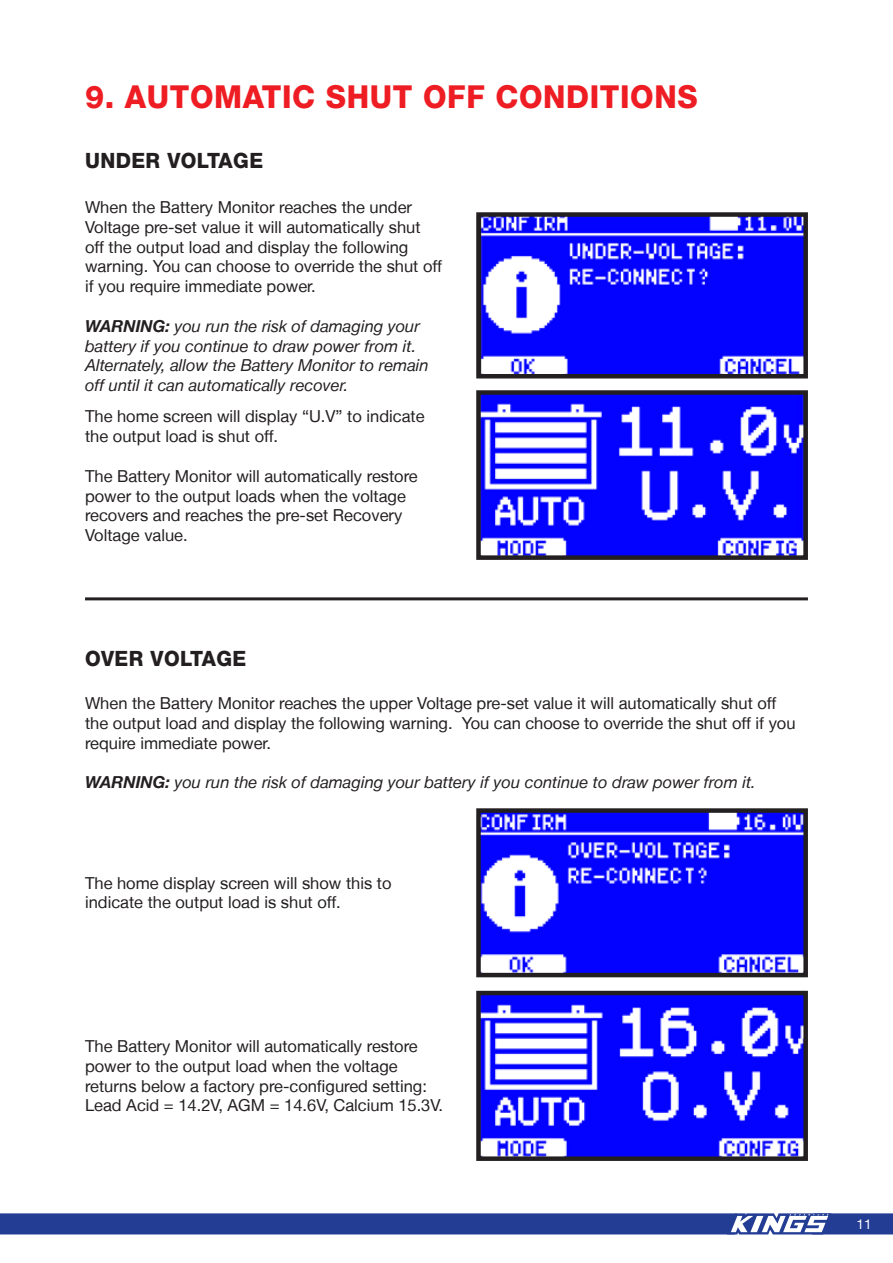
<style>
.page{position:relative;width:893px;height:1263px;background:#fff}
.page>*{position:absolute;margin:0;border:0;box-sizing:border-box;transform-origin:0 0}
.Titles{font:800 31.5px "Helvetica Neue LT";letter-spacing:.02em;color:#ee1d23;scale:.96 1}
.Table_Titles{font:800 21px "Helvetica Neue LT";letter-spacing:.02em;color:#231f20;scale:.96 1}
.Regular_Text{font:16.5px/19.8px "Helvetica Neue LT";color:#231f20}
.Regular_Text-2{font:italic 16.5px/19.8px "Helvetica Neue LT";color:#231f20}
.t1{font:13.5px "Helvetica Neue LT";color:#fff}
.s1{font-weight:700}
</style>
<div class="page">
<svg style="left:0;top:1213px;width:893px;height:21px;background:#324a9c"></svg>
<svg style="left:476px;top:212px;width:332px;height:167px;background:#3635ec"></svg>
<svg style="left:476px;top:390px;width:332px;height:170px"></svg>
<svg style="left:476px;top:808px;width:332px;height:170px;background:#3634ed"></svg>
<svg style="left:476px;top:990px;width:332px;height:171px"></svg>
<hr style="left:85px;top:597px;width:723px;height:3px;background:#231f20">
<p class="Titles" style="left:85px;top:78px;width:640px">9. AUTOMATIC SHUT OFF CONDITIONS</p>
<p class="Table_Titles" style="left:85px;top:148px;width:187px">UNDER VOLTAGE</p>
<p class="Regular_Text" style="left:85px;top:197px;width:358px">When the Battery Monitor reaches the under Voltage pre-set value it will automatically shut off the output load and display the following warning. You can choose to override the shut off if you require immediate power.</p>
<p class="Regular_Text-2" style="left:85px;top:316px;width:345px"><span class="s1">WARNING:</span> you run the risk of damaging your battery if you continue to draw power from it.<br>Alternately, allow the Battery Monitor to remain off until it can automatically recover.</p>
<p class="Regular_Text" style="left:85px;top:406px;width:341px">The home screen will display “U.V” to indicate the output load is shut off.</p>
<p class="Regular_Text" style="left:85px;top:466px;width:334px">The Battery Monitor will automatically restore power to the output loads when the voltage recovers and reaches the pre-set Recovery Voltage value.</p>
<p class="Table_Titles" style="left:85px;top:646px;width:169px">OVER VOLTAGE</p>
<p class="Regular_Text" style="left:85px;top:693px;width:712px">When the Battery Monitor reaches the upper Voltage pre-set value it will automatically shut off the output load and display the following warning. You can choose to override the shut off if you require immediate power.</p>
<p class="Regular_Text-2" style="left:85px;top:772px;width:672px"><span class="s1">WARNING:</span> you run the risk of damaging your battery if you continue to draw power from it.</p>
<p class="Regular_Text" style="left:85px;top:873px;width:308px">The home display screen will show this to indicate the output load is shut off.</p>
<p class="Regular_Text" style="left:85px;top:1036px;width:359px">The Battery Monitor will automatically restore power to the output load when the voltage returns below a factory pre-configured setting:<br>Lead Acid = 14.2V, AGM = 14.6V, Calcium 15.3V.</p>
<p class="t1" style="left:856px;top:1216px;width:17px">11</p>
</div>
